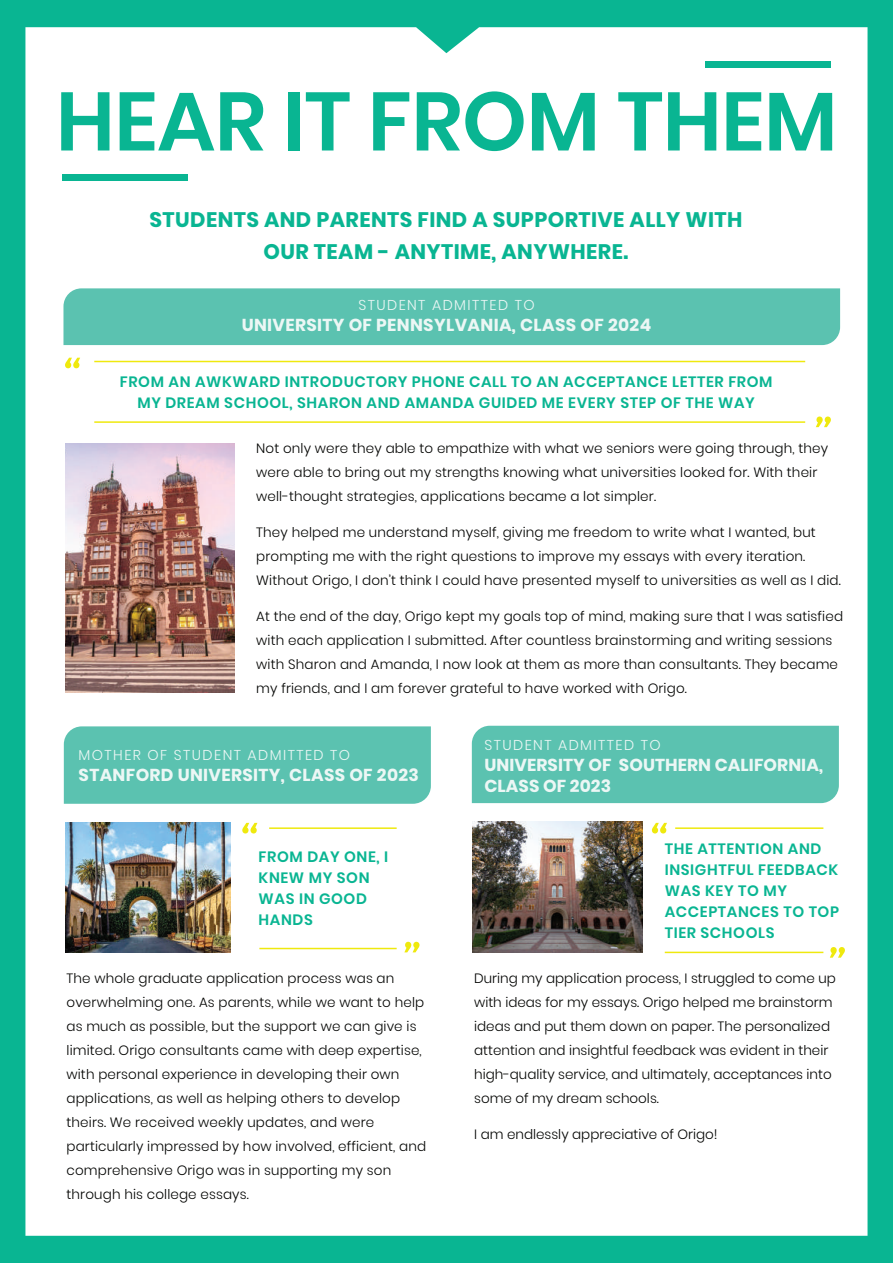
<style>
.page{position:relative;width:893px;height:1263px;background:#09b592}
.page>*{position:absolute;margin:0;border:0;box-sizing:border-box;transform-origin:0 0}
.t1{font:600 82.5px "Poppins";letter-spacing:-.005em;color:#09b592}
.t2{font:700 21px/31.5px "Poppins";letter-spacing:.02em;color:#09b592;text-align:center}
.t3{font:700 17.25px/21px "Poppins";letter-spacing:.02em;color:#ecf7f5}
.t4{font:600 15px/21px "Poppins";letter-spacing:.04em;color:#09b592}
.t5{font:300 14.25px "Poppins";letter-spacing:.1em;color:#ecf7f5}
.t6{font:300 13.5px/24px "Poppins";letter-spacing:.01em;color:#040503}
</style>
<div class="page">
<div style="left:25px;top:27px;width:842px;height:1209px;background:#fff"></div>
<div style="left:62px;top:174px;width:126px;height:6px;background:#09b592"></div>
<div style="left:705px;top:62px;width:126px;height:6px;background:#09b592"></div>
<img style="left:66px;top:443px;width:168px;height:250px">
<div style="left:63px;top:288px;width:777px;height:57px;background:#5bc2b0"></div>
<div style="left:472px;top:726px;width:367px;height:77px;background:#5bc2b0"></div>
<img style="left:66px;top:823px;width:165px;height:129px">
<svg style="left:65px;top:358px;width:15px;height:10px"></svg>
<svg style="left:404px;top:942px;width:15px;height:10px"></svg>
<div style="left:64px;top:726px;width:367px;height:78px;background:#5bc2b0"></div>
<img style="left:473px;top:821px;width:169px;height:131px">
<svg style="left:652px;top:823px;width:15px;height:10px"></svg>
<svg style="left:242px;top:823px;width:15px;height:10px"></svg>
<svg style="left:830px;top:947px;width:15px;height:11px"></svg>
<svg style="left:816px;top:416px;width:15px;height:11px"></svg>
<hr style="left:269px;top:827px;width:128px;height:2px;background:#efe90e">
<hr style="left:94px;top:361px;width:711px;height:1px;background:#efe90e">
<hr style="left:94px;top:421px;width:711px;height:2px;background:#efe90e">
<hr style="left:675px;top:827px;width:148px;height:2px;background:#efe90e">
<hr style="left:665px;top:952px;width:158px;height:1px;background:#efe90e">
<hr style="left:259px;top:948px;width:138px;height:1px;background:#efe90e">
<h1 class="t1" style="left:56px;top:74px;width:783px">HEAR IT FROM THEM</h1>
<h2 class="t2" style="left:149px;top:204px;width:594px">STUDENTS AND PARENTS FIND A SUPPORTIVE ALLY WITH<br>OUR TEAM - ANYTIME, ANYWHERE.</h2>
<p class="t5" style="left:358px;top:296px;width:178px">STUDENT ADMITTED TO</p>
<p class="t3" style="left:242px;top:314px;width:411px">UNIVERSITY OF PENNSYLVANIA, CLASS OF 2024</p>
<p class="t4" style="left:120px;top:371px;width:654px;text-align:center">FROM AN AWKWARD INTRODUCTORY PHONE CALL TO AN ACCEPTANCE LETTER FROM<br>MY DREAM SCHOOL, SHARON AND AMANDA GUIDED ME EVERY STEP OF THE WAY</p>
<p class="t6" style="left:256px;top:437px;width:573px">Not only were they able to empathize with what we seniors were going through, they were able to bring out my strengths knowing what universities looked for. With their well-thought strategies, applications became a lot simpler.</p>
<p class="t6" style="left:256px;top:521px;width:586px">They helped me understand myself, giving me freedom to write what I wanted, but prompting me with the right questions to improve my essays with every iteration.<br>Without Origo, I don’t think I could have presented myself to universities as well as I did.</p>
<p class="t6" style="left:256px;top:605px;width:588px">At the end of the day, Origo kept my goals top of mind, making sure that I was satisfied with each application I submitted. After countless brainstorming and writing sessions with Sharon and Amanda, I now look at them as more than consultants. They became my friends, and I am forever grateful to have worked with Origo.</p>
<p class="t5" style="left:79px;top:746px;width:273px">MOTHER OF STUDENT ADMITTED TO</p>
<p class="t3" style="left:79px;top:764px;width:342px">STANFORD UNIVERSITY, CLASS OF 2023</p>
<p class="t4" style="left:259px;top:846px;width:131px">FROM DAY ONE, I<br>KNEW MY SON<br>WAS IN GOOD<br>HANDS</p>
<p class="t6" style="left:67px;top:966px;width:361px">The whole graduate application process was an overwhelming one. As parents, while we want to help as much as possible, but the support we can give is limited. Origo consultants came with deep expertise, with personal experience in developing their own applications, as well as helping others to develop theirs. We received weekly updates, and were particularly impressed by how involved, efficient, and comprehensive Origo was in supporting my son through his college essays.</p>
<p class="t5" style="left:484px;top:737px;width:178px">STUDENT ADMITTED TO</p>
<p class="t3" style="left:484px;top:755px;width:340px">UNIVERSITY OF SOUTHERN CALIFORNIA,<br>CLASS OF 2023</p>
<p class="t4" style="left:665px;top:839px;width:176px">THE ATTENTION AND<br>INSIGHTFUL FEEDBACK<br>WAS KEY TO MY<br>ACCEPTANCES TO TOP<br>TIER SCHOOLS</p>
<p class="t6" style="left:474px;top:966px;width:363px">During my application process, I struggled to come up with ideas for my essays. Origo helped me brainstorm ideas and put them down on paper. The personalized attention and insightful feedback was evident in their high-quality service, and ultimately, acceptances into some of my dream schools.</p>
<p class="t6" style="left:474px;top:1122px;width:245px">I am endlessly appreciative of Origo!</p>
</div>
